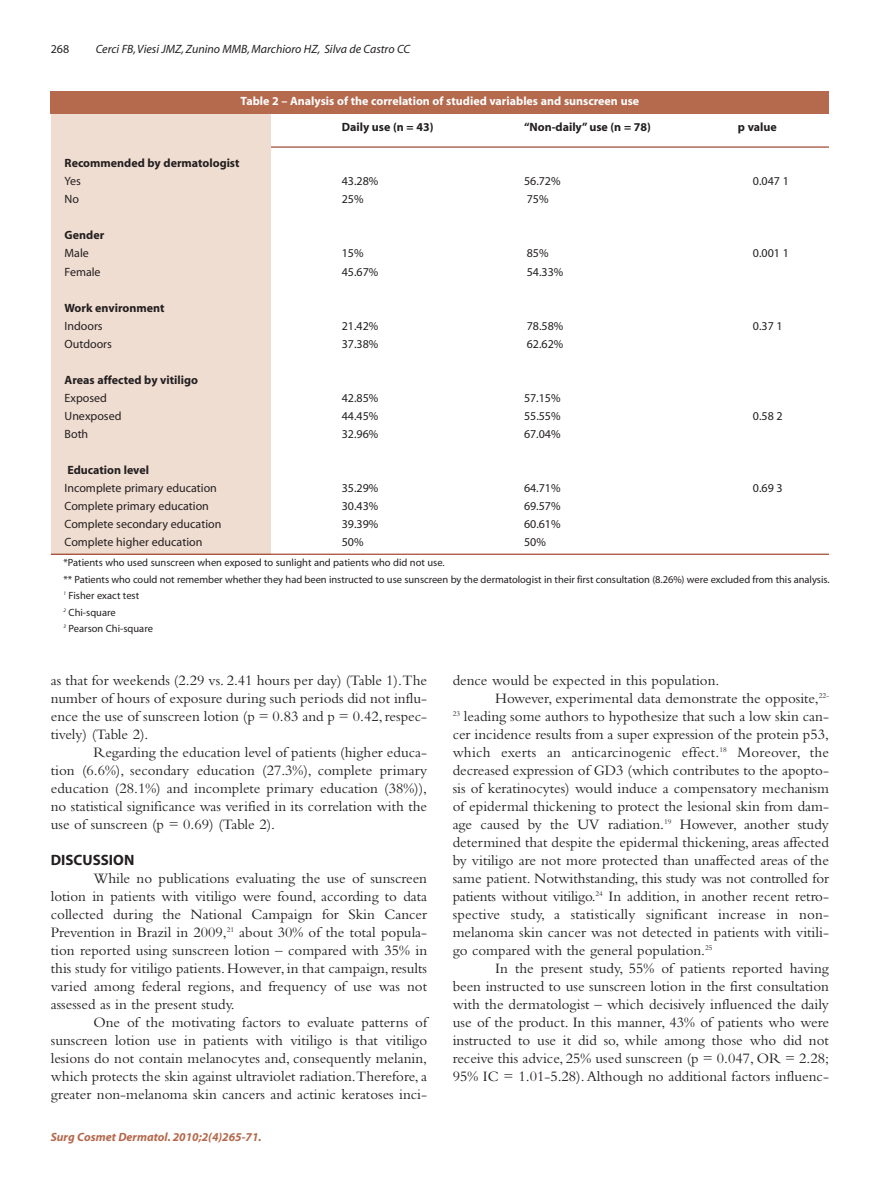
<style>
.page{position:relative;width:893px;height:1191px;background:#fff}
.page>*{position:absolute;margin:0;border:0;box-sizing:border-box;transform-origin:0 0}
.t1{font:15px/18px "Bembo";color:#231f20;text-align:justify}
.t2{font:700 15px "Myriad";color:#231f20}
.t3{font:12px "Myriad";color:#231f20}
.t4{font:700 12px "Myriad";color:#231f20}
.t5{font:700 12px "Myriad";color:#fff}
.t6{font:italic 12px "Myriad";color:#231f20}
.t7{font:italic 700 12px "Myriad";color:#b5694d}
.t8{font:10.5px/16.5px "Myriad";letter-spacing:-.005em;color:#231f20}
</style>
<div class="page">
<hr style="left:269px;top:147px;width:560px;height:1px;background:#8a1e03">
<div style="left:51px;top:107px;width:220px;height:447px;background:#f0ddd2"></div>
<div style="left:51px;top:91px;width:778px;height:22px;background:#b5694d"></div>
<hr style="left:51px;top:554px;width:778px;height:1px;background:#8a1e03">
<p class="t3" style="left:51px;top:45px;width:20px">268</p>
<p class="t6" style="left:96px;top:45px;width:316px">Cerci FB, Viesi JMZ, Zunino MMB, Marchioro HZ, Silva de Castro CC</p>
<p class="t5" style="left:241px;top:97px;width:400px">Table 2 – Analysis of the correlation of studied variables and sunscreen use</p>
<p class="t4" style="left:342px;top:123px;width:93px">Daily use (n = 43)</p>
<p class="t4" style="left:524px;top:123px;width:128px">“Non-daily” use (n = 78)</p>
<p class="t4" style="left:738px;top:123px;width:40px">p value</p>
<p class="t4" style="left:65px;top:159px;width:176px">Recommended by dermatologist</p>
<p class="t3" style="left:65px;top:177px;width:18px">Yes</p>
<p class="t3" style="left:342px;top:177px;width:38px">43.28%</p>
<p class="t3" style="left:524px;top:177px;width:38px">56.72%</p>
<p class="t3" style="left:753px;top:177px;width:38px">0.047 1</p>
<p class="t3" style="left:65px;top:195px;width:16px">No</p>
<p class="t3" style="left:342px;top:195px;width:23px">25%</p>
<p class="t3" style="left:527px;top:195px;width:23px">75%</p>
<p class="t4" style="left:65px;top:231px;width:41px">Gender</p>
<p class="t3" style="left:65px;top:249px;width:26px">Male</p>
<p class="t3" style="left:342px;top:249px;width:23px">15%</p>
<p class="t3" style="left:527px;top:249px;width:23px">85%</p>
<p class="t3" style="left:753px;top:249px;width:38px">0.001 1</p>
<p class="t3" style="left:65px;top:267px;width:38px">Female</p>
<p class="t3" style="left:342px;top:267px;width:38px">45.67%</p>
<p class="t3" style="left:527px;top:267px;width:38px">54.33%</p>
<p class="t4" style="left:65px;top:303px;width:101px">Work environment</p>
<p class="t3" style="left:65px;top:321px;width:40px">Indoors</p>
<p class="t3" style="left:342px;top:321px;width:38px">21.42%</p>
<p class="t3" style="left:527px;top:321px;width:38px">78.58%</p>
<p class="t3" style="left:753px;top:321px;width:31px">0.37 1</p>
<p class="t3" style="left:65px;top:339px;width:49px">Outdoors</p>
<p class="t3" style="left:342px;top:339px;width:38px">37.38%</p>
<p class="t3" style="left:527px;top:339px;width:38px">62.62%</p>
<p class="t4" style="left:65px;top:375px;width:135px">Areas affected by vitiligo</p>
<p class="t3" style="left:65px;top:393px;width:44px">Exposed</p>
<p class="t3" style="left:342px;top:393px;width:38px">42.85%</p>
<p class="t3" style="left:524px;top:393px;width:38px">57.15%</p>
<p class="t3" style="left:65px;top:411px;width:58px">Unexposed</p>
<p class="t3" style="left:342px;top:411px;width:38px">44.45%</p>
<p class="t3" style="left:524px;top:411px;width:38px">55.55%</p>
<p class="t3" style="left:753px;top:411px;width:31px">0.58 2</p>
<p class="t3" style="left:65px;top:429px;width:25px">Both</p>
<p class="t3" style="left:342px;top:429px;width:38px">32.96%</p>
<p class="t3" style="left:524px;top:429px;width:38px">67.04%</p>
<p class="t4" style="left:67px;top:465px;width:83px">Education level</p>
<p class="t3" style="left:65px;top:483px;width:154px">Incomplete primary education</p>
<p class="t3" style="left:342px;top:483px;width:38px">35.29%</p>
<p class="t3" style="left:524px;top:483px;width:38px">64.71%</p>
<p class="t3" style="left:753px;top:483px;width:31px">0.69 3</p>
<p class="t3" style="left:65px;top:501px;width:146px">Complete primary education</p>
<p class="t3" style="left:342px;top:501px;width:38px">30.43%</p>
<p class="t3" style="left:524px;top:501px;width:38px">69.57%</p>
<p class="t3" style="left:65px;top:519px;width:158px">Complete secondary education</p>
<p class="t3" style="left:342px;top:519px;width:38px">39.39%</p>
<p class="t3" style="left:524px;top:519px;width:38px">60.61%</p>
<p class="t3" style="left:65px;top:537px;width:139px">Complete higher education</p>
<p class="t3" style="left:342px;top:537px;width:23px">50%</p>
<p class="t3" style="left:524px;top:537px;width:23px">50%</p>
<p class="t8" style="left:64px;top:555px;width:767px">*Patients who used sunscreen when exposed to sunlight and patients who did not use.<br>** Patients who could not remember whether they had been instructed to use sunscreen by the dermatologist in their first consultation (8.26%) were excluded from this analysis.<br><sup>1</sup> Fisher exact test<br><sup>2</sup> Chi-square<br><sup>3</sup> Pearson Chi-square</p>
<p class="t1" style="left:51px;top:673px;width:378px">as that for weekends (2.29 vs. 2.41 hours per day) (Table 1).The number of hours of exposure during such periods did not influ&shy;ence the use of sunscreen lotion (p = 0.83 and p = 0.42, respec&shy;tively) (Table 2).</p>
<p class="t1" style="left:51px;top:745px;width:378px;text-indent:43px">Regarding the education level of patients (higher educa&shy;tion (6.6%), secondary education (27.3%), complete primary education (28.1%) and incomplete primary education (38%)), no statistical significance was verified in its correlation with the use of sunscreen (p = 0.69) (Table 2).</p>
<p class="t2" style="left:51px;top:854px;width:85px">DISCUSSION</p>
<p class="t1" style="left:51px;top:871px;width:378px;text-indent:43px">While no publications evaluating the use of sunscreen lotion in patients with vitiligo were found, according to data collected during the National Campaign for Skin Cancer Prevention in Brazil in 2009,<sup>21</sup> about 30% of the total popula&shy;tion reported using sunscreen lotion – compared with 35% in this study for vitiligo patients. However, in that campaign, results varied among federal regions, and frequency of use was not assessed as in the present study.</p>
<p class="t1" style="left:51px;top:1015px;width:378px;text-indent:43px">One of the motivating factors to evaluate patterns of sunscreen lotion use in patients with vitiligo is that vitiligo lesions do not contain melanocytes and, consequently melanin, which protects the skin against ultraviolet radiation.Therefore, a greater non-melanoma skin cancers and actinic keratoses inci-</p>
<p class="t7" style="left:51px;top:1132px;width:212px">Surg Cosmet Dermatol. 2010;2(4)265-71.</p>
<p class="t1" style="left:453px;top:673px;width:268px">dence would be expected in this population.</p>
<p class="t1" style="left:495px;top:691px;width:335px">However, experimental data demonstrate the opposite,<sup>22-</sup></p>
<p class="t1" style="left:453px;top:709px;width:378px"><sup>23</sup> leading some authors to hypothesize that such a low skin can-</p>
<p class="t1" style="left:453px;top:727px;width:378px">cer incidence results from a super expression of the protein p53,</p>
<p class="t1" style="left:453px;top:745px;width:378px">which exerts an anticarcinogenic effect.<sup>18</sup> Moreover, the</p>
<p class="t1" style="left:453px;top:763px;width:378px">decreased expression of GD3 (which contributes to the apopto-</p>
<p class="t1" style="left:453px;top:781px;width:378px">sis of keratinocytes) would induce a compensatory mechanism</p>
<p class="t1" style="left:453px;top:799px;width:378px">of epidermal thickening to protect the lesional skin from dam-</p>
<p class="t1" style="left:453px;top:817px;width:378px">age caused by the UV radiation.<sup>19</sup> However, another study</p>
<p class="t1" style="left:453px;top:835px;width:378px">determined that despite the epidermal thickening, areas affected</p>
<p class="t1" style="left:453px;top:853px;width:378px">by vitiligo are not more protected than unaffected areas of the</p>
<p class="t1" style="left:453px;top:871px;width:378px">same patient. Notwithstanding, this study was not controlled for</p>
<p class="t1" style="left:453px;top:889px;width:378px">patients without vitiligo.<sup>24</sup> In addition, in another recent retro-</p>
<p class="t1" style="left:453px;top:907px;width:378px">spective study, a statistically significant increase in non-</p>
<p class="t1" style="left:453px;top:925px;width:378px">melanoma skin cancer was not detected in patients with vitili-</p>
<p class="t1" style="left:453px;top:943px;width:261px">go compared with the general population.<sup>25</sup></p>
<p class="t1" style="left:495px;top:961px;width:335px">In the present study, 55% of patients reported having</p>
<p class="t1" style="left:453px;top:979px;width:378px">been instructed to use sunscreen lotion in the first consultation</p>
<p class="t1" style="left:453px;top:997px;width:378px">with the dermatologist – which decisively influenced the daily</p>
<p class="t1" style="left:453px;top:1015px;width:378px">use of the product. In this manner, 43% of patients who were</p>
<p class="t1" style="left:453px;top:1033px;width:378px">instructed to use it did so, while among those who did not</p>
<p class="t1" style="left:453px;top:1051px;width:378px">receive this advice, 25% used sunscreen (p = 0.047, OR = 2.28;</p>
<p class="t1" style="left:453px;top:1069px;width:378px">95% IC = 1.01-5.28). Although no additional factors influenc-</p>
</div>
